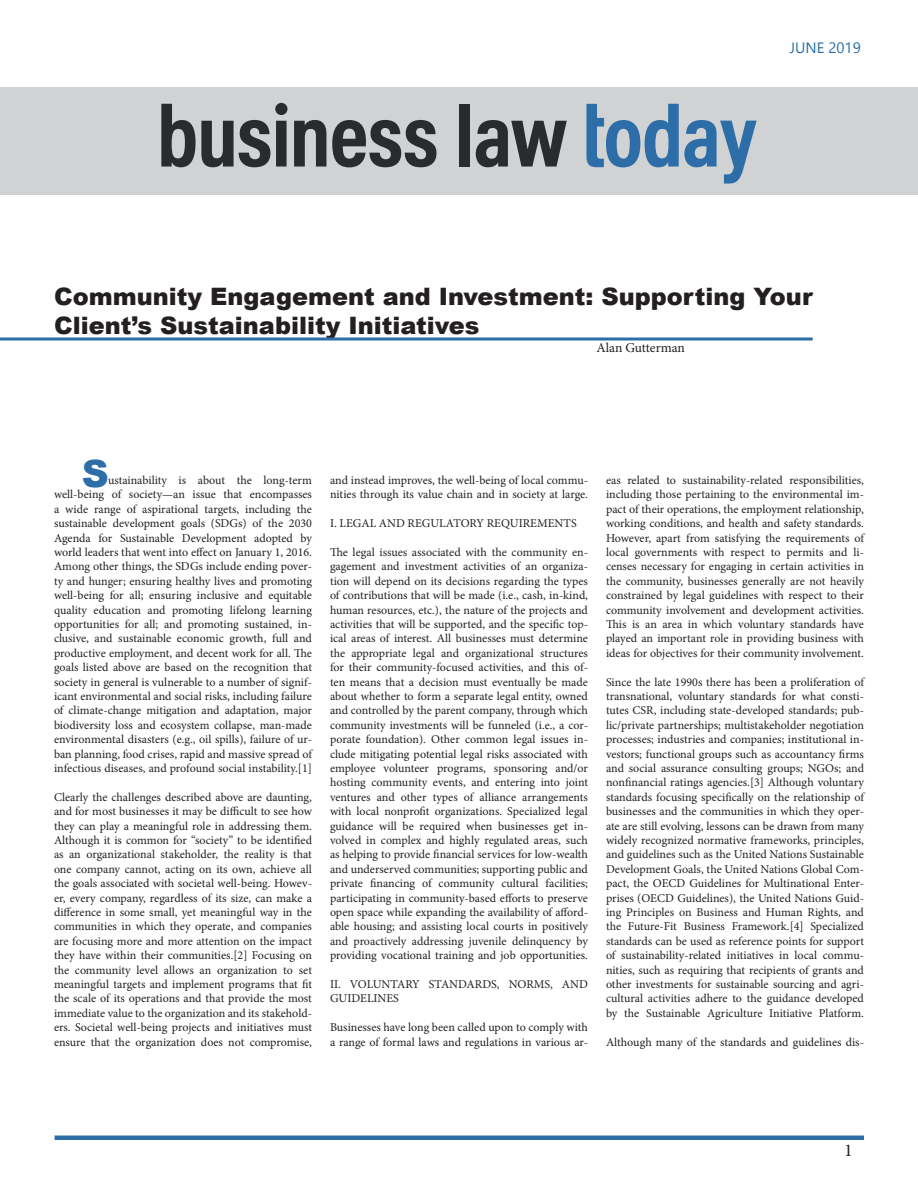
<style>
.page{position:relative;width:918px;height:1188px;background:#fff}
.page>*{position:absolute;margin:0;border:0;box-sizing:border-box;transform-origin:0 0}
.t1{font:900 37.5px "Arial";color:#2d6ea8}
.t2{font:900 24px/28.8px "Arial";color:#231f20}
.t3{font:18px "Minion Pro";color:#231f20}
.t4{font:15px "Gadugi";color:#2d6ea8}
.t5{font:13.5px "Minion Pro";letter-spacing:-.005em;color:#231f20}
.t6{font:12px/14.4px "Minion Pro";color:#231f20;text-align:justify}
</style>
<div class="page">
<div style="left:0;top:87px;width:918px;height:107px;background:#d1d2d4"></div>
<svg style="left:332px;top:120px;width:105px;height:47px"></svg>
<div style="left:460px;top:104px;width:10px;height:63px;background:#282c2d"></div>
<svg style="left:161px;top:103px;width:127px;height:64px"></svg>
<svg style="left:294px;top:120px;width:32px;height:47px"></svg>
<svg style="left:476px;top:120px;width:91px;height:47px"></svg>
<svg style="left:586px;top:104px;width:171px;height:80px"></svg>
<hr style="left:0;top:338px;width:813px;height:2px;background:#2d6ea8">
<hr style="left:55px;top:1136px;width:809px;height:4px;background:#2d6ea8">
<p class="t4" style="left:790px;top:39px;width:72px">JUNE 2019</p>
<p class="t2" style="left:54px;top:281px;width:760px">Community Engagement and Investment: Supporting Your<br>Client’s Sustainability Initiatives</p>
<p class="t5" style="left:596px;top:338px;width:90px">Alan Gutterman</p>
<p class="t1" style="left:82px;top:446px;width:29px">S</p>
<p class="t6" style="left:54px;top:473px;width:260px;text-indent:54px">ustainability is about the long-term well-being of society—an issue that encompasses a wide range of aspirational targets, including the sustainable development goals (SDGs) of the 2030<br>Agenda for Sustainable Development adopted by world leaders that went into effect on January 1, 2016.<br>Among other things, the SDGs include ending pover&shy;ty and hunger; ensuring healthy lives and promoting well-being for all; ensuring inclusive and equitable quality education and promoting lifelong learning opportunities for all; and promoting sustained, in&shy;clusive, and sustainable economic growth, full and productive employment, and decent work for all. The goals listed above are based on the recognition that society in general is vulnerable to a number of signif&shy;icant environmental and social risks, including failure of climate-change mitigation and adaptation, major biodiversity loss and ecosystem collapse, man-made environmental disasters (e.g., oil spills), failure of ur&shy;ban planning, food crises, rapid and massive spread of infectious diseases, and profound social instability.[1]</p>
<p class="t6" style="left:54px;top:790px;width:260px">Clearly the challenges described above are daunting, and for most businesses it may be difficult to see how they can play a meaningful role in addressing them.<br>Although it is common for “society” to be identified as an organizational stakeholder, the reality is that one company cannot, acting on its own, achieve all the goals associated with societal well-being. Howev&shy;er, every company, regardless of its size, can make a difference in some small, yet meaningful way in the communities in which they operate, and companies are focusing more and more attention on the impact they have within their communities.[2] Focusing on the community level allows an organization to set meaningful targets and implement programs that fit the scale of its operations and that provide the most immediate value to the organization and its stakehold&shy;ers. Societal well-being projects and initiatives must ensure that the organization does not compromise,</p>
<p class="t6" style="left:330px;top:473px;width:260px">and instead improves, the well-being of local commu&shy;nities through its value chain and in society at large.</p>
<p class="t6" style="left:330px;top:516px;width:248px">I. LEGAL AND REGULATORY REQUIREMENTS</p>
<p class="t6" style="left:330px;top:545px;width:260px">The legal issues associated with the community en&shy;gagement and investment activities of an organiza&shy;tion will depend on its decisions regarding the types of contributions that will be made (i.e., cash, in-kind, human resources, etc.), the nature of the projects and activities that will be supported, and the specific top&shy;ical areas of interest. All businesses must determine the appropriate legal and organizational structures for their community-focused activities, and this of&shy;ten means that a decision must eventually be made about whether to form a separate legal entity, owned and controlled by the parent company, through which community investments will be funneled (i.e., a cor&shy;porate foundation). Other common legal issues in&shy;clude mitigating potential legal risks associated with employee volunteer programs, sponsoring and/or hosting community events, and entering into joint ventures and other types of alliance arrangements with local nonprofit organizations. Specialized legal guidance will be required when businesses get in&shy;volved in complex and highly regulated areas, such as helping to provide financial services for low-wealth and underserved communities; supporting public and private financing of community cultural facilities; participating in community-based efforts to preserve open space while expanding the availability of afford&shy;able housing; and assisting local courts in positively and proactively addressing juvenile delinquency by providing vocational training and job opportunities.</p>
<p class="t6" style="left:330px;top:977px;width:259px">II. VOLUNTARY STANDARDS, NORMS, AND<br>GUIDELINES</p>
<p class="t6" style="left:330px;top:1020px;width:260px">Businesses have long been called upon to comply with a range of formal laws and regulations in various ar-</p>
<p class="t6" style="left:606px;top:473px;width:260px">eas related to sustainability-related responsibilities, including those pertaining to the environmental im&shy;pact of their operations, the employment relationship, working conditions, and health and safety standards.<br>However, apart from satisfying the requirements of local governments with respect to permits and li&shy;censes necessary for engaging in certain activities in the community, businesses generally are not heavily constrained by legal guidelines with respect to their community involvement and development activities.<br>This is an area in which voluntary standards have played an important role in providing business with ideas for objectives for their community involvement.</p>
<p class="t6" style="left:606px;top:675px;width:260px">Since the late 1990s there has been a proliferation of transnational, voluntary standards for what consti&shy;tutes CSR, including state-developed standards; pub&shy;lic/private partnerships; multistakeholder negotiation processes; industries and companies; institutional in&shy;vestors; functional groups such as accountancy firms and social assurance consulting groups; NGOs; and nonfinancial ratings agencies.[3] Although voluntary standards focusing specifically on the relationship of businesses and the communities in which they oper&shy;ate are still evolving, lessons can be drawn from many widely recognized normative frameworks, principles, and guidelines such as the United Nations Sustainable Development Goals, the United Nations Global Com&shy;pact, the OECD Guidelines for Multinational Enter&shy;prises (OECD Guidelines), the United Nations Guid&shy;ing Principles on Business and Human Rights, and the Future-Fit Business Framework.[4] Specialized standards can be used as reference points for support of sustainability-related initiatives in local commu&shy;nities, such as requiring that recipients of grants and other investments for sustainable sourcing and agri&shy;cultural activities adhere to the guidance developed by the Sustainable Agriculture Initiative Platform.</p>
<p class="t6" style="left:606px;top:1035px;width:260px">Although many of the standards and guidelines dis-</p>
<p class="t3" style="left:844px;top:1138px;width:10px">1</p>
</div>
